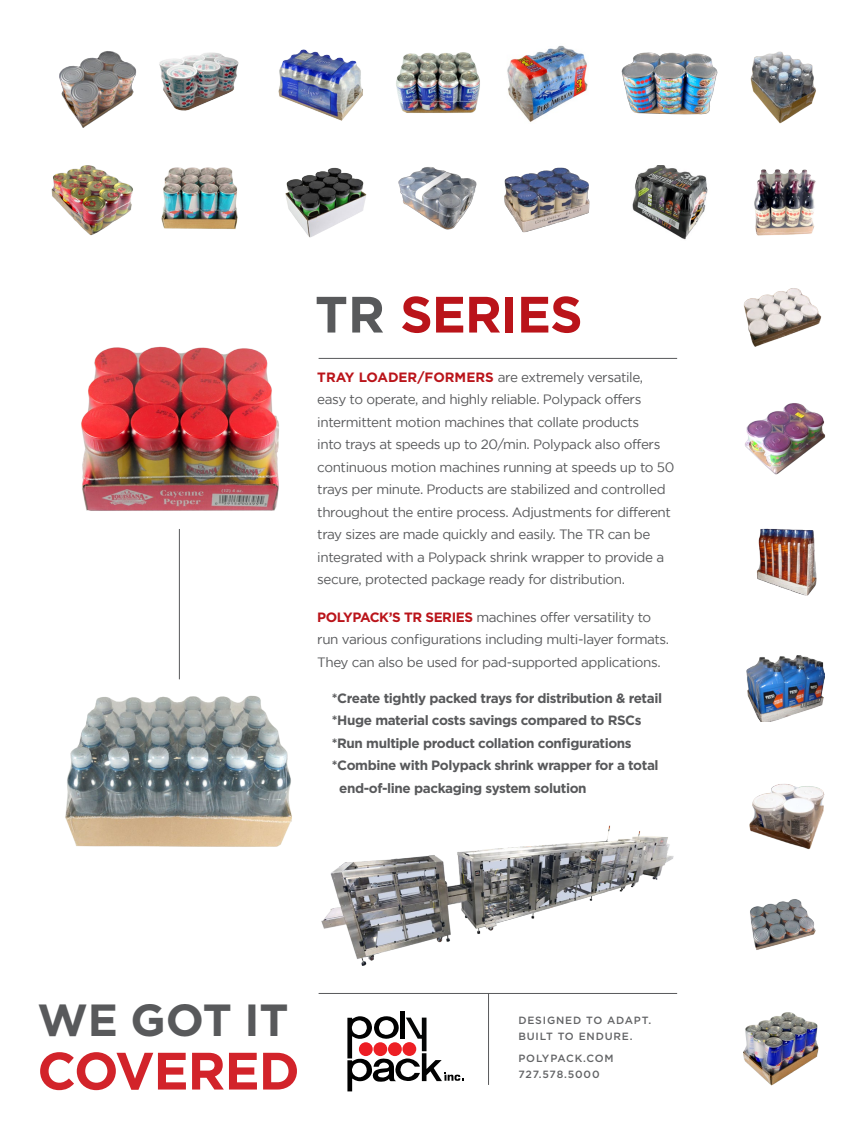
<style>
.page{position:relative;width:864px;height:1134px;background:#fff}
.page>*{position:absolute;margin:0;border:0;box-sizing:border-box;transform-origin:0 0}
.t1{font:700 52.5px "Gotham";letter-spacing:-.02em;color:#d2232a}
.t2{font:700 51px "Gotham";letter-spacing:-.02em;color:#ba141a}
.t3{font:700 45px "Gotham";color:#58595b}
.t4{font:13.5px/22.5px "Gotham";letter-spacing:-.03em;color:#58595b}
.t5{font:700 13.5px "Gotham";letter-spacing:-.03em;color:#58595b}
.t6{font:500 10.5px/15.8px "Gotham";letter-spacing:.08em;color:#636466}
.s1{color:#58595b}
.s2{font-weight:700;color:#ba141a}
</style>
<div class="page">
<img style="left:321px;top:825px;width:353px;height:141px">
<div style="left:400px;top:1011px;width:5px;height:28px;background:#000"></div>
<svg style="left:347px;top:1016px;width:117px;height:75px"></svg>
<hr style="left:319px;top:358px;width:358px;height:1px;background:#58595b">
<hr style="left:319px;top:993px;width:358px;height:1px;background:#58595b">
<hr style="left:488px;top:993px;width:1px;height:92px;background:#58595b">
<img style="left:59px;top:51px;width:78px;height:77px">
<img style="left:278px;top:49px;width:85px;height:72px">
<img style="left:159px;top:52px;width:80px;height:59px">
<img style="left:750px;top:51px;width:66px;height:73px">
<img style="left:757px;top:528px;width:60px;height:68px">
<img style="left:744px;top:288px;width:78px;height:59px">
<img style="left:749px;top:784px;width:76px;height:66px">
<img style="left:621px;top:52px;width:97px;height:63px">
<img style="left:750px;top:899px;width:66px;height:51px">
<img style="left:396px;top:52px;width:84px;height:61px">
<img style="left:51px;top:165px;width:82px;height:71px">
<img style="left:504px;top:167px;width:86px;height:66px">
<img style="left:285px;top:167px;width:82px;height:71px">
<img style="left:161px;top:167px;width:77px;height:62px">
<img style="left:754px;top:169px;width:62px;height:67px">
<img style="left:746px;top:655px;width:78px;height:67px">
<img style="left:745px;top:403px;width:81px;height:72px">
<img style="left:632px;top:165px;width:76px;height:75px">
<img style="left:744px;top:1012px;width:75px;height:74px">
<img style="left:398px;top:167px;width:79px;height:62px">
<hr style="left:179px;top:529px;width:1px;height:150px;background:#58595b">
<img style="left:81px;top:346px;width:198px;height:165px">
<img style="left:65px;top:695px;width:227px;height:152px">
<img style="left:507px;top:45px;width:81px;height:77px">
<p class="t2" style="left:315px;top:281px;width:269px"><span class="s1">TR</span> SERIES</p>
<p class="t4" style="left:317px;top:366px;width:359px"><span class="s2">TRAY LOADER/FORMERS</span> are extremely versatile, easy to operate, and highly reliable. Polypack offers intermittent motion machines that collate products<br>into trays at speeds up to 20/min. Polypack also offers continuous motion machines running at speeds up to 50 trays per minute. Products are stabilized and controlled throughout the entire process. Adjustments for different tray sizes are made quickly and easily. The TR can be integrated with a Polypack shrink wrapper to provide a secure, protected package ready for distribution.</p>
<p class="t4" style="left:317px;top:606px;width:353px"><span class="s2">POLYPACK’S TR SERIES</span> machines offer versatility to run various configurations including multi-layer formats.<br>They can also be used for pad-supported applications.</p>
<p class="t5" style="left:332px;top:689px;width:332px">*Create tightly packed trays for distribution &amp; retail</p>
<p class="t5" style="left:332px;top:712px;width:311px">*Huge material costs savings compared to RSCs</p>
<p class="t5" style="left:332px;top:734px;width:301px">*Run multiple product collation configurations</p>
<p class="t5" style="left:332px;top:757px;width:328px">*Combine with Polypack shrink wrapper for a total</p>
<p class="t5" style="left:339px;top:779px;width:249px">end-of-line packaging system solution</p>
<p class="t3" style="left:37px;top:990px;width:253px">WE GOT IT</p>
<p class="t1" style="left:37px;top:1036px;width:264px">COVERED</p>
<p class="t6" style="left:518px;top:1012px;width:134px">DESIGNED TO ADAPT.<br>BUILT TO ENDURE.</p>
<p class="t6" style="left:518px;top:1051px;width:97px">POLYPACK.COM<br>727.578.5000</p>
</div>
